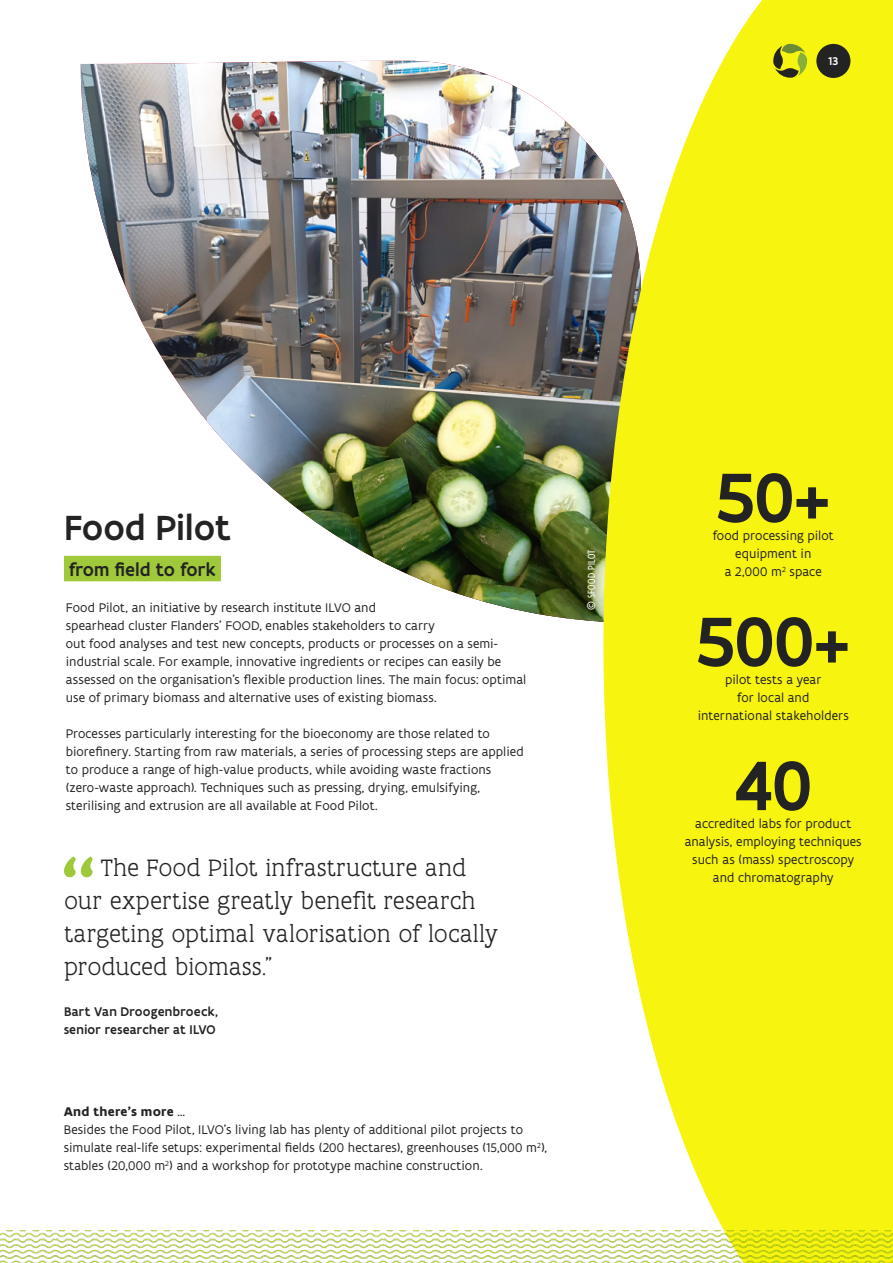
<style>
.page{position:relative;width:893px;height:1263px;background:#fff}
.page>*{position:absolute;margin:0;border:0;box-sizing:border-box;transform-origin:0 0}
.titel{font:500 75px "Flanders Art Sans";letter-spacing:-.005em;color:#232323}
.titel-2{font:500 37.5px "Flanders Art Sans";letter-spacing:-.005em;color:#232323}
._05_quote_naam{font:300 25.5px/33.2px "Flanders Art Serif";color:#232323}
.titel-3{font:500 19.5px "Flanders Art Sans";letter-spacing:.005em;color:#232323}
._04_body_tekst{font:13.5px/18px "Flanders Art Sans";letter-spacing:.005em;color:#232323}
.titel-4{font:13.5px/18px "Flanders Art Sans";letter-spacing:.005em;color:#232323;text-align:center}
._04_body_tekst-2{font:500 13.5px/18px "Flanders Art Sans";letter-spacing:.015em;color:#232323}
.titel-5{font:500 12px "Flanders Art Sans";color:#fff}
.titel-6{font:condensed 11.25px "Flanders Art Sans";letter-spacing:.03em;color:#fff}
.s1{font-weight:700}
</style>
<div class="page">
<img style="left:81px;top:61px;width:522px;height:521px">
<img style="left:207px;top:375px;width:396px;height:247px">
<svg style="left:603px;top:0;width:290px;height:1231px;background:#f4f22f"></svg>
<svg style="left:64px;top:856px;width:29px;height:21px"></svg>
<div style="left:817px;top:45px;width:32px;height:32px;background:#232323;border-radius:50%"></div>
<div style="left:816px;top:44px;width:34px;height:34px;border:2px solid #232323;border-radius:50%"></div>
<svg style="left:773px;top:44px;width:34px;height:34px"></svg>
<div style="left:64px;top:556px;width:157px;height:25px;background:#9fc93a"></div>
<img style="left:0;top:1231px;width:893px;height:32px">
<div style="left:578px;top:541px;width:26px;height:77px;background:#000;opacity:.75"></div>
<p class="titel-5" style="left:829px;top:53px;width:11px">13</p>
<p class="titel-2" style="left:64px;top:504px;width:169px">Food Pilot</p>
<p class="titel-3" style="left:69px;top:557px;width:148px">from field to fork</p>
<p class="_04_body_tekst" style="left:66px;top:598px;width:462px">Food Pilot, an initiative by research institute ILVO and<br>spearhead cluster Flanders’ FOOD, enables stakeholders to carry<br>out food analyses and test new concepts, products or processes on a semi&shy;industrial scale. For example, innovative ingredients or recipes can easily be assessed on the organisation’s flexible production lines. The main focus: optimal use of primary biomass and alternative uses of existing biomass.</p>
<p class="_04_body_tekst" style="left:66px;top:724px;width:459px">Processes particularly interesting for the bioeconomy are those related to biorefinery. Starting from raw materials, a series of processing steps are applied to produce a range of high-value products, while avoiding waste fractions (zero-waste approach). Techniques such as pressing, drying, emulsifying, sterilising and extrusion are all available at Food Pilot.</p>
<p class="_05_quote_naam" style="left:64px;top:851px;width:436px;text-indent:36px">The Food Pilot infrastructure and our expertise greatly benefit research targeting optimal valorisation of locally produced biomass.”</p>
<p class="_04_body_tekst-2" style="left:64px;top:1002px;width:155px">Bart Van Droogenbroeck, senior researcher at ILVO</p>
<p class="_04_body_tekst" style="left:64px;top:1102px;width:485px"><span class="s1">And there’s more</span> …<br>Besides the Food Pilot, ILVO’s living lab has plenty of additional pilot projects to simulate real-life setups: experimental fields (200 hectares), greenhouses (15,000 m<sup>2</sup>), stables (20,000 m<sup>2</sup>) and a workshop for prototype machine construction.</p>
<p class="titel-6" style="left:585px;top:609px;width:62px;rotate:-90deg">© SFOOD PILOT</p>
<p class="titel" style="left:716px;top:451px;width:116px">50+</p>
<p class="titel-4" style="left:725px;top:544px;width:98px">equipment in<br>a 2,000 m<sup>2</sup> space</p>
<p class="titel" style="left:696px;top:595px;width:156px">500+</p>
<p class="titel-4" style="left:698px;top:670px;width:153px">pilot tests a year<br>for local and<br>international stakeholders</p>
<p class="titel-4" style="left:713px;top:526px;width:123px">food processing pilot</p>
<p class="titel" style="left:735px;top:739px;width:79px">40</p>
<p class="titel-4" style="left:685px;top:832px;width:179px">analysis, employing techniques such as (mass) spectroscopy and chromatography</p>
<p class="titel-4" style="left:695px;top:814px;width:158px">accredited labs for product</p>
</div>
